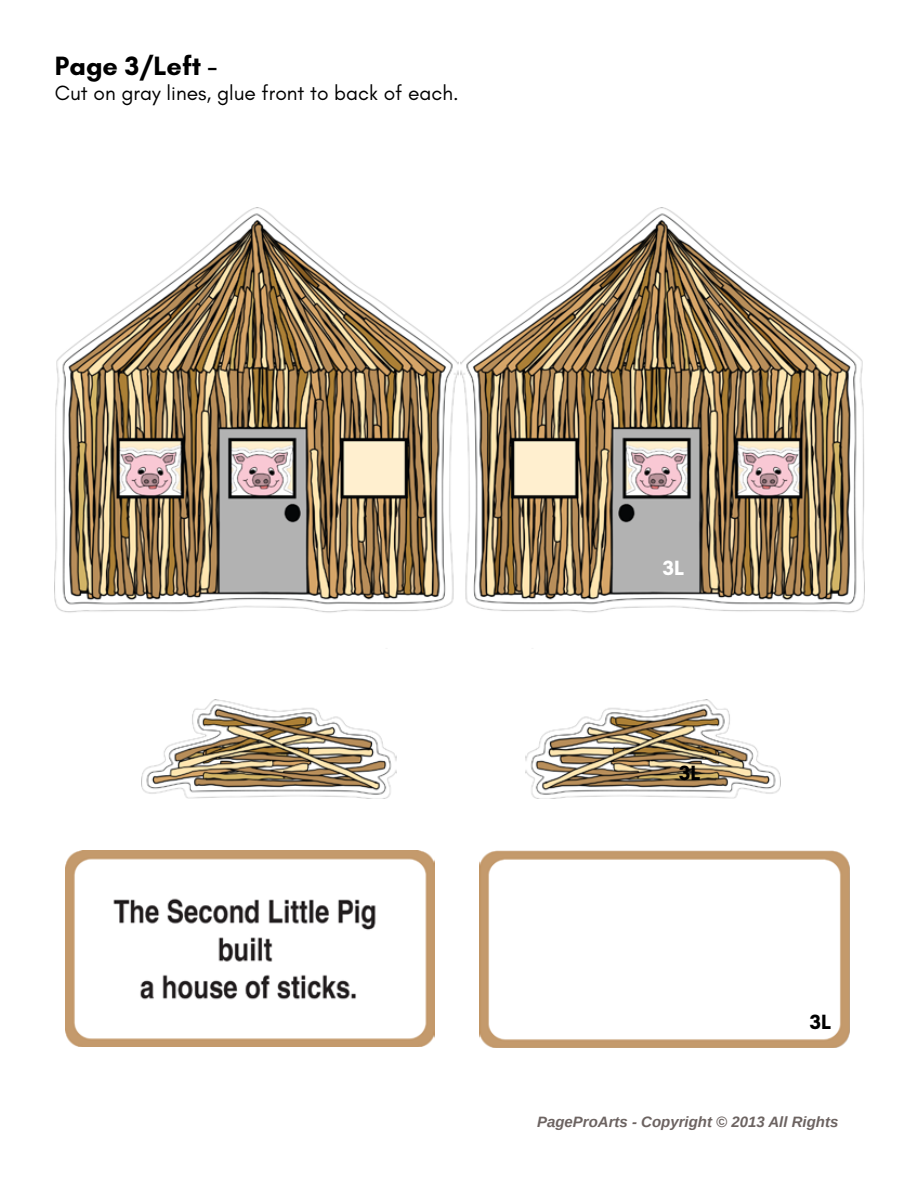
<style>
.page{position:relative;width:918px;height:1188px;background:#fff}
.page>*{position:absolute;margin:0;border:0;box-sizing:border-box;transform-origin:0 0}
.t1{font:700 27px "Glacial Indifference";color:#000}
.t2{font:21px "Glacial Indifference";color:#000}
.t3{font:700 21px "Glacial Indifference";color:#000}
.t4{font:700 21px "Glacial Indifference";color:#fff}
.t5{font:italic 700 15px "Liberation Sans";color:#6c6361}
</style>
<div class="page">
<img style="left:55px;top:208px;width:404px;height:405px">
<img style="left:461px;top:208px;width:404px;height:405px">
<img style="left:65px;top:850px;width:369px;height:197px">
<img style="left:480px;top:850px;width:370px;height:197px">
<img style="left:141px;top:700px;width:255px;height:99px">
<img style="left:526px;top:700px;width:254px;height:99px">
<p class="t1" style="left:55px;top:49px;width:164px">Page 3/Left -</p>
<p class="t2" style="left:55px;top:81px;width:405px">Cut on gray lines, glue front to back of each.</p>
<p class="t4" style="left:663px;top:555px;width:23px">3L</p>
<p class="t3" style="left:679px;top:760px;width:23px">3L</p>
<p class="t3" style="left:810px;top:1009px;width:23px">3L</p>
<p class="t5" style="left:537px;top:1111px;width:303px">PageProArts - Copyright © 2013 All Rights</p>
</div>
